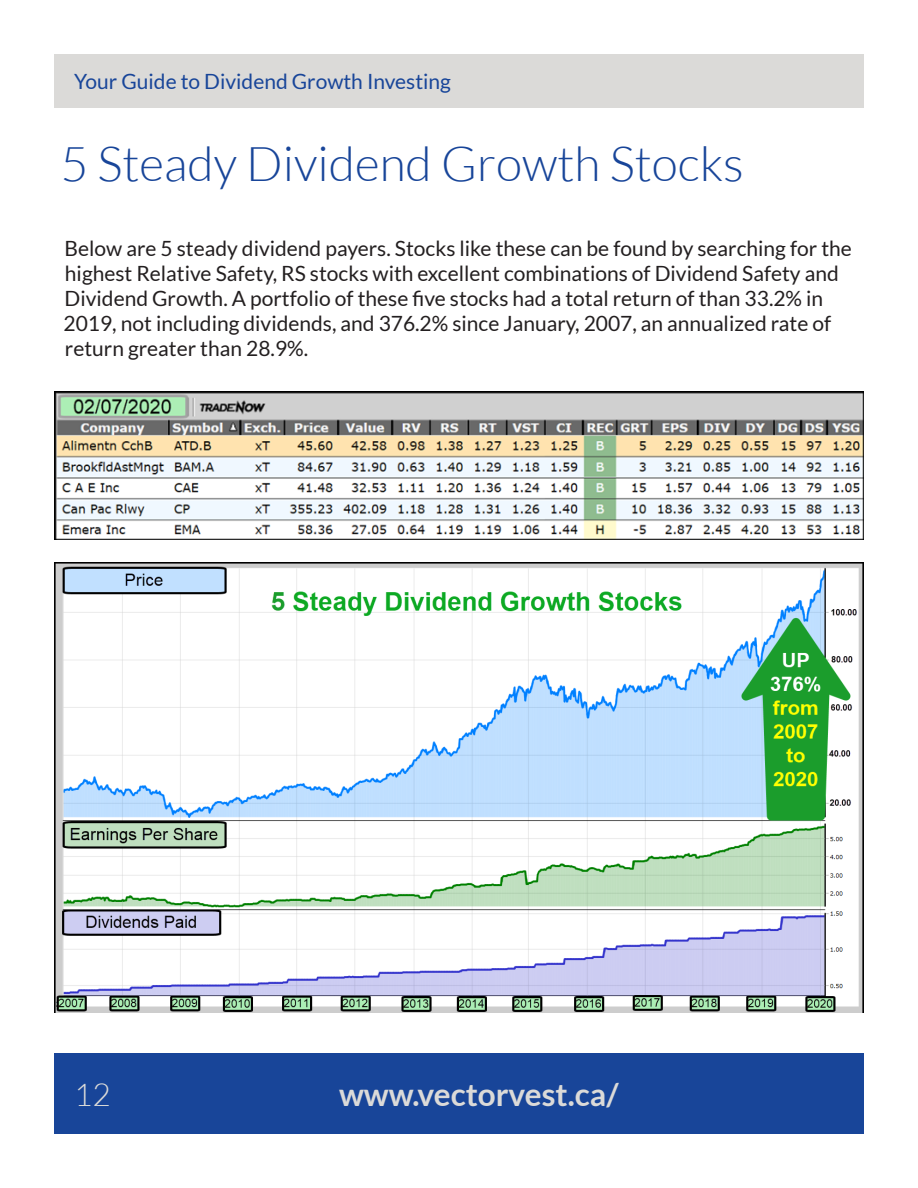
<style>
.page{position:relative;width:918px;height:1188px;background:#fff}
.page>*{position:absolute;margin:0;border:0;box-sizing:border-box;transform-origin:0 0}
.subhead{font:300 48px "Lato";color:#184599}
.t1{font:700 31.5px "Lato";color:#dbdad8}
.t2{font:300 31.5px "Lato";color:#dbdad8}
.body_copy{font:21px/25.2px "Lato";color:#231f20}
.t3{font:21px "Lato";color:#184599}
</style>
<div class="page">
<div style="left:54px;top:1053px;width:810px;height:81px;background:#184599"></div>
<div style="left:54px;top:54px;width:810px;height:54px;background:#dbdad8"></div>
<img style="left:55px;top:562px;width:809px;height:450px">
<img style="left:55px;top:392px;width:809px;height:147px">
<p class="t3" style="left:74px;top:70px;width:378px">Your Guide to Dividend Growth Investing</p>
<p class="subhead" style="left:60px;top:138px;width:685px">5 Steady Dividend Growth Stocks</p>
<p class="body_copy" style="left:64px;top:235px;width:790px">Below are 5 steady dividend payers. Stocks like these can be found by searching for the highest Relative Safety, RS stocks with excellent combinations of Dividend Safety and Dividend Growth. A portfolio of these five stocks had a total return of than 33.2% in 2019, not including dividends, and 376.2% since January, 2007, an annualized rate of return greater than 28.9%.</p>
<h2 class="t2" style="left:74px;top:1078px;width:38px">12</h2>
<h2 class="t1" style="left:339px;top:1077px;width:281px">www.vectorvest.ca/</h2>
</div>
